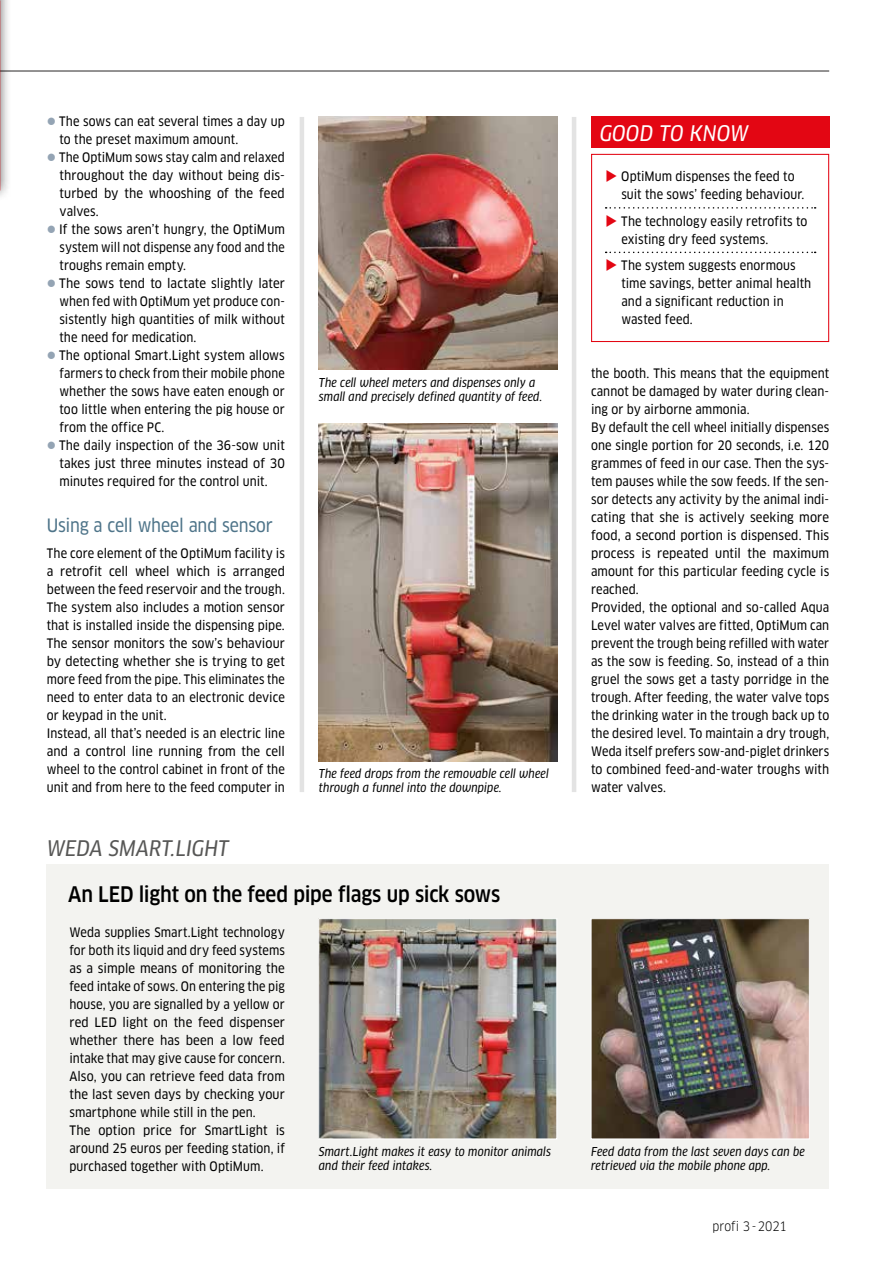
<style>
.page{position:relative;width:893px;height:1263px;background:#fff}
.page>*{position:absolute;margin:0;border:0;box-sizing:border-box;transform-origin:0 0}
.t1{font:500 condensed 21px "Clan OT";letter-spacing:-.01em;color:#000}
.t2{font:italic 21px "Clan OT Narr News";letter-spacing:-.005em;color:#575756}
.t3{font:italic 21px "Clan OT Narr News";color:#fff}
.t4{font:18px "Clan OT Narrow News";letter-spacing:-.01em;color:#4e7489}
.t5{font:12.75px/18px "Clan OT Narrow News";letter-spacing:.005em;color:#000}
.t6{font:condensed 12.75px "Clan OT";color:#000}
.t7{font:italic 12px/14.2px "Clan OT Narr News";letter-spacing:.01em;color:#000;scale:.95 1}
</style>
<div class="page">
<hr style="left:572px;top:117px;width:4px;height:675px;background:#e3e3e3">
<hr style="left:300px;top:117px;width:4px;height:675px;background:#e3e3e3">
<hr style="left:0;top:70px;width:829px;height:2px;background:#706f6f">
<div style="left:47px;top:864px;width:782px;height:325px;background:#f3f3f0"></div>
<img style="left:592px;top:920px;width:216px;height:217px">
<div style="left:590px;top:918px;width:220px;height:221px;border:1px solid #fff"></div>
<img style="left:320px;top:920px;width:235px;height:217px">
<div style="left:318px;top:918px;width:239px;height:221px;border:1px solid #fff"></div>
<img style="left:319px;top:117px;width:238px;height:253px">
<img style="left:319px;top:423px;width:238px;height:338px">
<svg style="left:606px;top:207px;width:210px;height:2px"></svg>
<svg style="left:606px;top:252px;width:210px;height:1px"></svg>
<div style="left:591px;top:154px;width:238px;height:188px;border:1px solid #e30613"></div>
<div style="left:591px;top:117px;width:238px;height:31px;background:#e30613"></div>
<div style="left:0;top:0;width:12px;height:202px;background:#000;opacity:.6"></div>
<p class="t5" style="left:59px;top:112px;width:227px">The sows can eat several times a day up to the preset maximum amount.<br>The OptiMum sows stay calm and relaxed throughout the day without being dis&shy;turbed by the whooshing of the feed valves.<br>If the sows aren’t hungry, the OptiMum system will not dispense any food and the troughs remain empty.<br>The sows tend to lactate slightly later when fed with OptiMum yet produce con&shy;sistently high quantities of milk without the need for medication.<br>The optional Smart.Light system allows farmers to check from their mobile phone whether the sows have eaten enough or too little when entering the pig house or from the office PC.<br>The daily inspection of the 36-sow unit takes just three minutes instead of 30 minutes required for the control unit.</p>
<h2 class="t4" style="left:47px;top:514px;width:228px">Using a cell wheel and sensor</h2>
<p class="t5" style="left:47px;top:544px;width:240px">The core element of the OptiMum facility is a retrofit cell wheel which is arranged between the feed reservoir and the trough.<br>The system also includes a motion sensor that is installed inside the dispensing pipe.<br>The sensor monitors the sow’s behaviour by detecting whether she is trying to get more feed from the pipe. This eliminates the need to enter data to an electronic device or keypad in the unit.<br>Instead, all that’s needed is an electric line and a control line running from the cell wheel to the control cabinet in front of the unit and from here to the feed computer in</p>
<h1 class="t2" style="left:47px;top:836px;width:184px">WEDA SMART.LIGHT</h1>
<p class="t7" style="left:319px;top:375px;width:237px">The cell wheel meters and dispenses only a small and precisely defined quantity of feed.</p>
<p class="t7" style="left:319px;top:766px;width:243px">The feed drops from the removable cell wheel through a funnel into the downpipe.</p>
<h1 class="t1" style="left:68px;top:882px;width:434px">An LED light on the feed pipe flags up sick sows</h1>
<p class="t5" style="left:69px;top:923px;width:217px">Weda supplies Smart.Light technology for both its liquid and dry feed systems as a simple means of monitoring the feed intake of sows. On entering the pig house, you are signalled by a yellow or red LED light on the feed dispenser whether there has been a low feed intake that may give cause for concern.<br>Also, you can retrieve feed data from the last seven days by checking your smartphone while still in the pen.<br>The option price for SmartLight is around 25 euros per feeding station, if purchased together with OptiMum.</p>
<p class="t7" style="left:319px;top:1144px;width:246px">Smart.Light makes it easy to monitor animals and their feed intakes.</p>
<h1 class="t3" style="left:600px;top:121px;width:150px">GOOD TO KNOW</h1>
<p class="t5" style="left:621px;top:168px;width:185px">OptiMum dispenses the feed to suit the sows’ feeding behaviour.</p>
<p class="t5" style="left:621px;top:212px;width:188px">The technology easily retrofits to existing dry feed systems.</p>
<p class="t5" style="left:621px;top:257px;width:192px">The system suggests enormous time savings, better animal health and a significant reduction in wasted feed.</p>
<p class="t5" style="left:591px;top:364px;width:240px">the booth. This means that the equipment cannot be damaged by water during clean&shy;ing or by airborne ammonia.<br>By default the cell wheel initially dispenses one single portion for 20 seconds, i.e. 120 grammes of feed in our case. Then the sys&shy;tem pauses while the sow feeds. If the sen&shy;sor detects any activity by the animal indi&shy;cating that she is actively seeking more food, a second portion is dispensed. This process is repeated until the maximum amount for this particular feeding cycle is reached.<br>Provided, the optional and so-called Aqua Level water valves are fitted, OptiMum can prevent the trough being refilled with water as the sow is feeding. So, instead of a thin gruel the sows get a tasty porridge in the trough. After feeding, the water valve tops the drinking water in the trough back up to the desired level. To maintain a dry trough, Weda itself prefers sow-and-piglet drinkers to combined feed-and-water troughs with water valves.</p>
<p class="t7" style="left:591px;top:1144px;width:227px">Feed data from the last seven days can be retrieved via the mobile phone app.</p>
<p class="t6" style="left:712px;top:1219px;width:76px">profi 3-2021</p>
</div>
